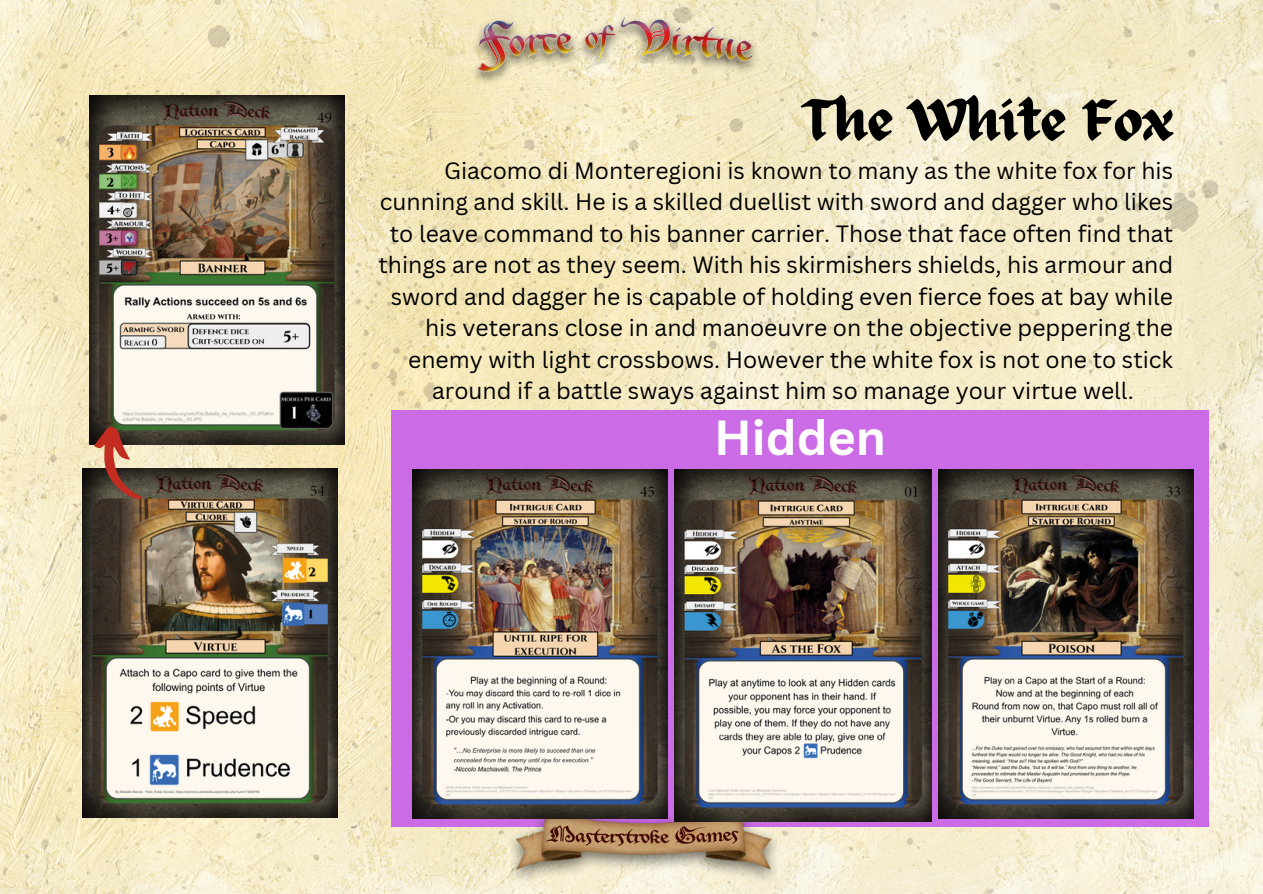
<style>
.page{position:relative;width:1263px;height:894px;background:#fff}
.page>*{position:absolute;margin:0;border:0;box-sizing:border-box;transform-origin:0 0}
.t1{font:57px "ED Celandine";color:#000}
.t2{font:700 48px "Canva Sans";color:#fff}
.t3{font:22.95px "Canva Sans";color:#000}
</style>
<div class="page">
<img style="left:0;top:0;width:1263px;height:893px">
<img style="left:466px;top:8px;width:300px;height:105px">
<div style="left:391px;top:410px;width:818px;height:416px;background:#cb6ce6"></div>
<img style="left:511px;top:818px;width:265px;height:74px">
<img style="left:82px;top:469px;width:255px;height:348px">
<img style="left:89px;top:96px;width:256px;height:348px">
<svg style="left:89px;top:424px;width:57px;height:83px;background:#7d5b49"></svg>
<img style="left:938px;top:469px;width:256px;height:349px">
<img style="left:674px;top:469px;width:258px;height:352px">
<img style="left:412px;top:469px;width:256px;height:349px">
<p class="t1" style="left:804px;top:89px;width:370px">The White Fox</p>
<p class="t3" style="left:444px;top:154px;width:730px">Giacomo di Monteregioni is known to many as the white fox for his</p>
<p class="t3" style="left:380px;top:185px;width:795px">cunning and skill. He is a skilled duellist with sword and dagger who likes</p>
<p class="t3" style="left:390px;top:217px;width:785px">to leave command to his banner carrier. Those that face often find that</p>
<p class="t3" style="left:379px;top:248px;width:796px">things are not as they seem. With his skirmishers shields, his armour and</p>
<p class="t3" style="left:391px;top:280px;width:784px">sword and dagger he is capable of holding even fierce foes at bay while</p>
<p class="t3" style="left:425px;top:311px;width:749px">his veterans close in and manoeuvre on the objective peppering the</p>
<p class="t3" style="left:408px;top:343px;width:766px">enemy with light crossbows. However the white fox is not one to stick</p>
<p class="t3" style="left:432px;top:374px;width:703px">around if a battle sways against him so manage your virtue well.</p>
<p class="t2" style="left:714px;top:403px;width:173px">Hidden</p>
</div>
